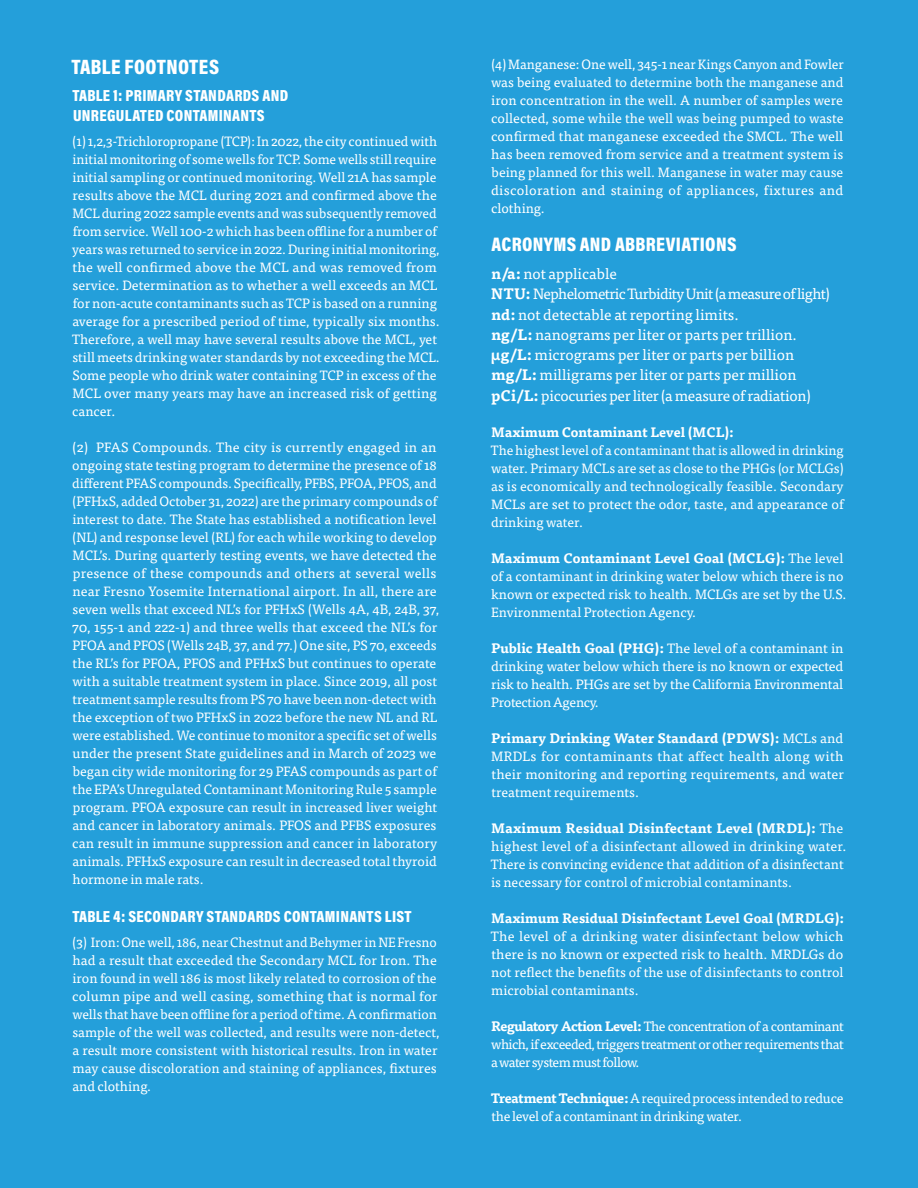
<style>
.page{position:relative;width:918px;height:1188px;background:#249fda}
.page>*{position:absolute;margin:0;border:0;box-sizing:border-box;transform-origin:0 0}
.Header_White{font:900 21px "Acumin Pro Cond";letter-spacing:.02em;color:#fff}
.Header_White_Correct{font:900 19.8px "Acumin Pro Cond";letter-spacing:.02em;color:#fff}
.Header_White_Small{font:900 16.2px/20.2px "Acumin Pro Cond";letter-spacing:.015em;color:#fff}
.Paragraph_White{font:15px "Tisa Pro";color:#fff}
.Paragraph_White-2{font:15px "Tisa Pro";letter-spacing:-.04em;color:#fff}
.Paragraph_White-3{font:15px "Tisa Pro";letter-spacing:-.02em;color:#fff}
.Paragraph_White_Foot{font:13.5px/18px "Tisa Pro";color:#fff;text-align:justify}
.Paragraph_White_Foot-2{font:13.5px/18px "Tisa Pro";letter-spacing:-.02em;color:#fff}
.Paragraph_White_Foot-3{font:700 13.5px "Tisa Pro";color:#fff}
.s1{font-weight:700}
</style>
<div class="page">
<p class="Header_White" style="left:71px;top:53px;width:149px">TABLE FOOTNOTES</p>
<p class="Header_White_Small" style="left:72px;top:85px;width:217px">TABLE 1: PRIMARY STANDARDS AND<br>UNREGULATED CONTAMINANTS</p>
<p class="Paragraph_White_Foot" style="left:72px;top:132px;width:369px;text-align:left">(1) 1,2,3-Trichloropropane (TCP): In 2022, the city continued with initial monitoring of some wells for TCP. Some wells still require initial sampling or continued monitoring. Well 21A has sample results above the MCL during 2021 and confirmed above the MCL during 2022 sample events and was subsequently removed from service. Well 100-2 which has been offline for a number of years was returned to service in 2022. During initial monitoring, the well confirmed above the MCL and was removed from service. Determination as to whether a well exceeds an MCL for non-acute contaminants such as TCP is based on a running average for a prescribed period of time, typically six months.<br>Therefore, a well may have several results above the MCL, yet still meets drinking water standards by not exceeding the MCL.<br>Some people who drink water containing TCP in excess of the MCL over many years may have an increased risk of getting cancer.</p>
<p class="Paragraph_White_Foot" style="left:72px;top:438px;width:369px;text-align:left">(2) PFAS Compounds. The city is currently engaged in an ongoing state testing program to determine the presence of 18 different PFAS compounds. Specifically, PFBS, PFOA, PFOS, and (PFHxS, added October 31, 2022) are the primary compounds of interest to date. The State has established a notification level (NL) and response level (RL) for each while working to develop MCL’s. During quarterly testing events, we have detected the presence of these compounds and others at several wells near Fresno Yosemite International airport. In all, there are seven wells that exceed NL’s for PFHxS (Wells 4A, 4B, 24B, 37, 70, 155-1 and 222-1) and three wells that exceed the NL’s for PFOA and PFOS (Wells 24B, 37, and 77.) One site, PS 70, exceeds the RL’s for PFOA, PFOS and PFHxS but continues to operate with a suitable treatment system in place. Since 2019, all post treatment sample results from PS 70 have been non-detect with the exception of two PFHxS in 2022 before the new NL and RL were established. We continue to monitor a specific set of wells under the present State guidelines and in March of 2023 we began city wide monitoring for 29 PFAS compounds as part of the EPA’s Unregulated Contaminant Monitoring Rule 5 sample program. PFOA exposure can result in increased liver weight and cancer in laboratory animals. PFOS and PFBS exposures can result in immune suppression and cancer in laboratory animals. PFHxS exposure can result in decreased total thyroid hormone in male rats.</p>
<p class="Header_White_Small" style="left:72px;top:906px;width:341px">TABLE 4: SECONDARY STANDARDS CONTAMINANTS LIST</p>
<p class="Paragraph_White_Foot" style="left:72px;top:933px;width:369px;text-align:left">(3) Iron: One well, 186, near Chestnut and Behymer in NE Fresno had a result that exceeded the Secondary MCL for Iron. The iron found in well 186 is most likely related to corrosion of the column pipe and well casing, something that is normal for wells that have been offline for a period of time. A confirmation sample of the well was collected, and results were non-detect, a result more consistent with historical results. Iron in water may cause discoloration and staining of appliances, fixtures and clothing.</p>
<p class="Paragraph_White_Foot" style="left:491px;top:54px;width:354px">(4) Manganese: One well, 345-1 near Kings Canyon and Fowler was being evaluated to determine both the manganese and iron concentration in the well. A number of samples were collected, some while the well was being pumped to waste confirmed that manganese exceeded the SMCL. The well has been removed from service and a treatment system is being planned for this well. Manganese in water may cause discoloration and staining of appliances, fixtures and clothing.</p>
<p class="Header_White_Correct" style="left:491px;top:231px;width:247px">ACRONYMS AND ABBREVIATIONS</p>
<p class="Paragraph_White" style="left:492px;top:263px;width:127px"><span class="s1">n/a:</span> not applicable</p>
<p class="Paragraph_White-2" style="left:491px;top:283px;width:341px"><span class="s1">NTU:</span> Nephelometric Turbidity Unit (a measure of light)</p>
<p class="Paragraph_White" style="left:492px;top:303px;width:249px"><span class="s1">nd:</span> not detectable at reporting limits.</p>
<p class="Paragraph_White" style="left:492px;top:324px;width:307px"><span class="s1">ng/L:</span> nanograms per liter or parts per trillion.</p>
<p class="Paragraph_White" style="left:491px;top:344px;width:304px"><span class="s1">µg/L:</span> micrograms per liter or parts per billion</p>
<p class="Paragraph_White" style="left:492px;top:364px;width:307px"><span class="s1">mg/L:</span> milligrams per liter or parts per million</p>
<p class="Paragraph_White-3" style="left:492px;top:384px;width:321px"><span class="s1">pCi/L:</span> picocuries per liter (a measure of radiation)</p>
<p class="Paragraph_White_Foot-3" style="left:491px;top:421px;width:244px">Maximum Contaminant Level (MCL):</p>
<p class="Paragraph_White_Foot" style="left:491px;top:440px;width:354px">The highest level of a contaminant that is allowed in drinking water. Primary MCLs are set as close to the PHGs (or MCLGs) as is economically and technologically feasible. Secondary MCLs are set to protect the odor, taste, and appearance of drinking water.</p>
<p class="Paragraph_White_Foot" style="left:491px;top:548px;width:357px;text-align:left"><span class="s1">Maximum Contaminant Level Goal (MCLG):</span> The level of a contaminant in drinking water below which there is no known or expected risk to health. MCLGs are set by the U.S.<br>Environmental Protection Agency.</p>
<p class="Paragraph_White_Foot" style="left:491px;top:638px;width:354px"><span class="s1">Public Health Goal (PHG):</span> The level of a contaminant in drinking water below which there is no known or expected risk to health. PHGs are set by the California Environmental Protection Agency.</p>
<p class="Paragraph_White_Foot" style="left:491px;top:728px;width:355px"><span class="s1">Primary Drinking Water Standard (PDWS):</span> MCLs and MRDLs for contaminants that affect health along with their monitoring and reporting requirements, and water treatment requirements.</p>
<p class="Paragraph_White_Foot" style="left:491px;top:818px;width:357px;text-align:left"><span class="s1">Maximum Residual Disinfectant Level (MRDL):</span> The highest level of a disinfectant allowed in drinking water.<br>There is convincing evidence that addition of a disinfectant is necessary for control of microbial contaminants.</p>
<p class="Paragraph_White_Foot" style="left:491px;top:908px;width:355px"><span class="s1">Maximum Residual Disinfectant Level Goal (MRDLG):<br></span>The level of a drinking water disinfectant below which there is no known or expected risk to health. MRDLGs do not reflect the benefits of the use of disinfectants to control microbial contaminants.</p>
<p class="Paragraph_White_Foot" style="left:491px;top:1016px;width:354px"><span class="s1">Regulatory Action Level:</span> The concentration of a contaminant which, if exceeded, triggers treatment or other requirements that a water system must follow.</p>
<p class="Paragraph_White_Foot-2" style="left:491px;top:1088px;width:354px"><span class="s1">Treatment Technique:</span> A required process intended to reduce the level of a contaminant in drinking water.</p>
</div>
